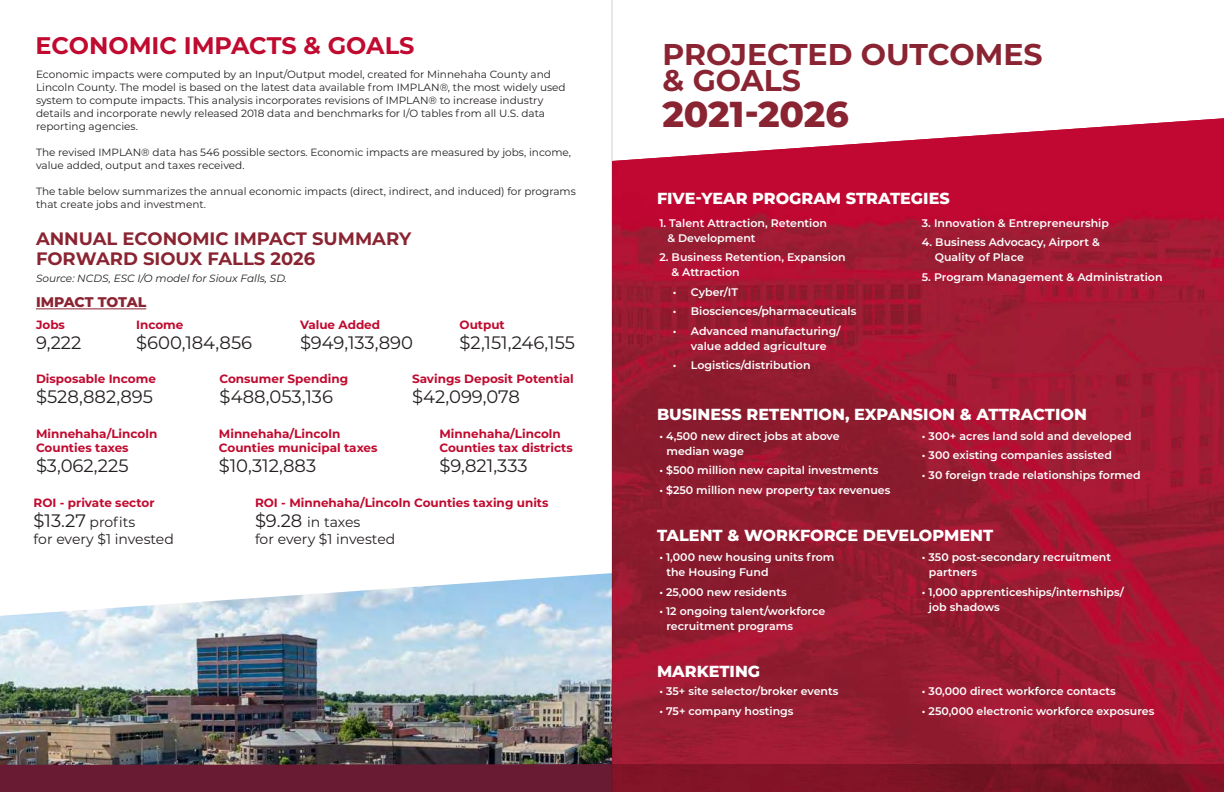
<style>
.page{position:relative;width:1224px;height:792px;background:#fff}
.page>*{position:absolute;margin:0;border:0;box-sizing:border-box;transform-origin:0 0}
.t1{font:800 36px "Montserrat";color:#8a2432}
.t2{font:700 30px/26px "Montserrat";color:#8a2432}
.t3{font:700 24px "Montserrat";color:#c00a2f}
.t4{font:18px "Montserrat";color:#241f1f}
.t5{font:700 18px/20px "Montserrat";color:#8a2432}
.t6{font:800 16px "Montserrat";color:#fff}
.t7{font:14px/17px "Montserrat";color:#241f1f}
.t8{font:800 14px "Montserrat";letter-spacing:-.01em;color:#8a2432}
.t9{font:700 12px/14px "Montserrat";color:#c00a2f}
.t10{font:600 11px/15px "Montserrat";color:#fff}
.t11{font:10.5px/13px "Montserrat";color:#241f1f}
.t12{font:italic 10.5px "Montserrat";color:#241f1f}
.s1{font-size:18px}
</style>
<div class="page">
<div style="left:0;top:764px;width:1224px;height:28px;background:#681b32"></div>
<hr style="left:36px;top:309px;width:110px;height:1px;background:#8a2432">
<img style="left:0;top:573px;width:612px;height:192px">
<img style="left:613px;top:118px;width:611px;height:674px">
<hr style="left:612px;top:0;width:1px;height:792px;background:#241f1f">
<h3 class="t3" style="left:36px;top:28px;width:380px">ECONOMIC IMPACTS &amp; GOALS</h3>
<p class="t11" style="left:36px;top:67px;width:531px">Economic impacts were computed by an Input/Output model, created for Minnehaha County and Lincoln County. The model is based on the latest data available from IMPLAN®, the most widely used system to compute impacts. This analysis incorporates revisions of IMPLAN® to increase industry details and incorporate newly released 2018 data and benchmarks for I/O tables from all U.S. data reporting agencies.</p>
<p class="t11" style="left:36px;top:145px;width:537px">The revised IMPLAN® data has 546 possible sectors. Economic impacts are measured by jobs, income, value added, output and taxes received.</p>
<p class="t11" style="left:36px;top:184px;width:541px">The table below summarizes the annual economic impacts (direct, indirect, and induced) for programs that create jobs and investment.</p>
<h3 class="t5" style="left:36px;top:228px;width:377px">ANNUAL ECONOMIC IMPACT SUMMARY<br>FORWARD SIOUX FALLS 2026</h3>
<p class="t12" style="left:36px;top:271px;width:253px">Source: NCDS, ESC I/O model for Sioux Falls, SD.</p>
<p class="t9" style="left:36px;top:317px;width:31px">Jobs</p>
<h3 class="t4" style="left:36px;top:330px;width:47px">9,222</h3>
<p class="t8" style="left:36px;top:292px;width:112px">IMPACT TOTAL</p>
<p class="t9" style="left:300px;top:317px;width:82px">Value Added</p>
<h3 class="t4" style="left:300px;top:330px;width:115px">$949,133,890</h3>
<p class="t9" style="left:136px;top:317px;width:49px">Income</p>
<h3 class="t4" style="left:136px;top:330px;width:118px">$600,184,856</h3>
<p class="t9" style="left:460px;top:317px;width:47px">Output</p>
<h3 class="t4" style="left:460px;top:330px;width:117px">$2,151,246,155</h3>
<p class="t9" style="left:36px;top:371px;width:122px">Disposable Income</p>
<h3 class="t4" style="left:36px;top:385px;width:119px">$528,882,895</h3>
<p class="t9" style="left:36px;top:426px;width:123px">Minnehaha/Lincoln<br>Counties taxes</p>
<h3 class="t4" style="left:36px;top:453px;width:94px">$3,062,225</h3>
<p class="t9" style="left:34px;top:495px;width:122px">ROI - private sector</p>
<p class="t7" style="left:34px;top:513px;width:142px"><span class="s1">$13.27</span> profits<br>for every $1 invested</p>
<p class="t9" style="left:220px;top:371px;width:130px">Consumer Spending</p>
<h3 class="t4" style="left:220px;top:385px;width:115px">$488,053,136</h3>
<p class="t9" style="left:412px;top:371px;width:163px">Savings Deposit Potential</p>
<h3 class="t4" style="left:412px;top:385px;width:109px">$42,099,078</h3>
<p class="t9" style="left:219px;top:426px;width:160px">Minnehaha/Lincoln<br>Counties municipal taxes</p>
<h3 class="t4" style="left:219px;top:453px;width:99px">$10,312,883</h3>
<p class="t9" style="left:439px;top:426px;width:135px">Minnehaha/Lincoln<br>Counties tax districts</p>
<h3 class="t4" style="left:439px;top:453px;width:90px">$9,821,333</h3>
<p class="t9" style="left:255px;top:495px;width:295px">ROI - Minnehaha/Lincoln Counties taxing units</p>
<p class="t7" style="left:255px;top:513px;width:142px"><span class="s1">$9.28</span> in taxes<br>for every $1 invested</p>
<h2 class="t2" style="left:662px;top:40px;width:382px">PROJECTED OUTCOMES &amp; GOALS</h2>
<h1 class="t1" style="left:662px;top:88px;width:188px">2021-2026</h1>
<h3 class="t6" style="left:657px;top:187px;width:294px">FIVE-YEAR PROGRAM STRATEGIES</h3>
<p class="t10" style="left:667px;top:215px;width:161px;text-indent:-8px">1. Talent Attraction, Retention &amp; Development</p>
<p class="t10" style="left:671px;top:249px;width:176px;text-indent:-12px">2. Business Retention, Expansion &amp; Attraction</p>
<p class="t10" style="left:673px;top:284px;width:67px">• Cyber/IT</p>
<p class="t10" style="left:673px;top:303px;width:185px">• Biosciences/pharmaceuticals</p>
<p class="t10" style="left:673px;top:323px;width:169px;text-align:center">• Advanced manufacturing/ value added agriculture</p>
<p class="t10" style="left:673px;top:357px;width:139px">• Logistics/distribution</p>
<p class="t10" style="left:922px;top:215px;width:189px">3. Innovation &amp; Entrepreneurship</p>
<p class="t10" style="left:935px;top:234px;width:166px;text-indent:-13px">4. Business Advocacy, Airport &amp;<br>Quality of Place</p>
<p class="t10" style="left:922px;top:269px;width:242px">5. Program Management &amp; Administration</p>
<h3 class="t6" style="left:657px;top:402px;width:431px">BUSINESS RETENTION, EXPANSION &amp; ATTRACTION</h3>
<p class="t10" style="left:666px;top:428px;width:175px;text-indent:-7px">• 4,500 new direct jobs at above median wage</p>
<p class="t10" style="left:659px;top:462px;width:220px">• $500 million new capital investments</p>
<p class="t10" style="left:659px;top:482px;width:233px">• $250 million new property tax revenues</p>
<p class="t10" style="left:922px;top:428px;width:211px">• 300+ acres land sold and developed</p>
<p class="t10" style="left:922px;top:447px;width:191px">• 300 existing companies assisted</p>
<p class="t10" style="left:922px;top:467px;width:220px">• 30 foreign trade relationships formed</p>
<h3 class="t6" style="left:657px;top:523px;width:338px">TALENT &amp; WORKFORCE DEVELOPMENT</h3>
<p class="t10" style="left:666px;top:549px;width:170px;text-indent:-7px">• 1,000 new housing units from the Housing Fund</p>
<p class="t10" style="left:659px;top:584px;width:129px">• 25,000 new residents</p>
<p class="t10" style="left:666px;top:603px;width:160px;text-indent:-7px">• 12 ongoing talent/workforce recruitment programs</p>
<p class="t10" style="left:929px;top:549px;width:184px;text-indent:-7px">• 350 post-secondary recruitment partners</p>
<p class="t10" style="left:929px;top:584px;width:196px;text-indent:-7px">• 1,000 apprenticeships/internships/ job shadows</p>
<h3 class="t6" style="left:657px;top:660px;width:105px">MARKETING</h3>
<p class="t10" style="left:659px;top:683px;width:181px">• 35+ site selector/broker events</p>
<p class="t10" style="left:659px;top:703px;width:136px">• 75+ company hostings</p>
<p class="t10" style="left:922px;top:683px;width:195px">• 30,000 direct workforce contacts</p>
<p class="t10" style="left:922px;top:703px;width:234px">• 250,000 electronic workforce exposures</p>
</div>
